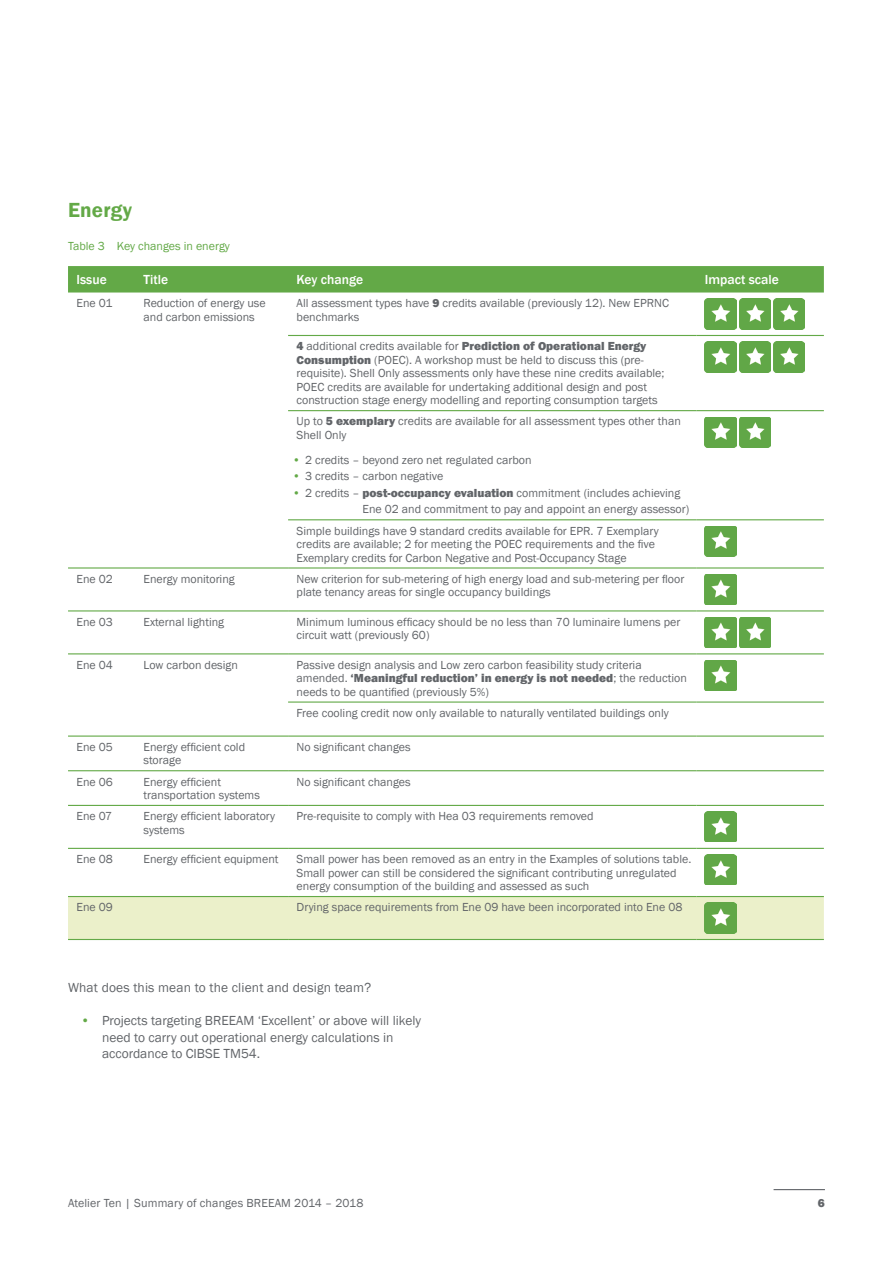
<style>
.page{position:relative;width:893px;height:1263px;background:#fff}
.page>*{position:absolute;margin:0;border:0;box-sizing:border-box;transform-origin:0 0}
.Subheading{font:600 21px "Franklin Gothic";letter-spacing:.01em;color:#63a947}
.Body_text__set_to_ba{font:13.5px/16.5px "Franklin Gothic";color:#626569}
.Table_heading{font:500 13.5px "Franklin Gothic";color:#fff}
.Table_body_text{font:12px/13.5px "Franklin Gothic";color:#626569}
.t1{font:12px "Franklin Gothic";color:#63a947}
.t2{font:800 12px "Franklin Gothic";color:#626569}
.s1{font-weight:800}
.s2{color:#63a947}
</style>
<div class="page">
<hr style="left:774px;top:1189px;width:51px;height:1px;background:#626569">
<div style="left:68px;top:266px;width:756px;height:26px;background:#63a947"></div>
<div style="left:68px;top:897px;width:756px;height:42px;background:#ebf0ca"></div>
<hr style="left:288px;top:335px;width:408px;height:1px;background:#63a947">
<hr style="left:696px;top:335px;width:128px;height:1px;background:#63a947">
<hr style="left:288px;top:410px;width:408px;height:1px;background:#63a947">
<hr style="left:696px;top:410px;width:128px;height:1px;background:#63a947">
<hr style="left:288px;top:519px;width:408px;height:1px;background:#63a947">
<hr style="left:696px;top:519px;width:128px;height:1px;background:#63a947">
<hr style="left:288px;top:567px;width:408px;height:1px;background:#63a947">
<hr style="left:696px;top:567px;width:128px;height:1px;background:#63a947">
<hr style="left:68px;top:610px;width:67px;height:1px;background:#63a947">
<hr style="left:135px;top:610px;width:153px;height:1px;background:#63a947">
<hr style="left:288px;top:610px;width:408px;height:1px;background:#63a947">
<hr style="left:696px;top:610px;width:128px;height:1px;background:#63a947">
<hr style="left:288px;top:653px;width:408px;height:1px;background:#63a947">
<hr style="left:696px;top:653px;width:128px;height:1px;background:#63a947">
<hr style="left:288px;top:701px;width:408px;height:2px;background:#63a947">
<hr style="left:696px;top:701px;width:128px;height:2px;background:#63a947">
<hr style="left:288px;top:735px;width:408px;height:2px;background:#63a947">
<hr style="left:696px;top:735px;width:128px;height:2px;background:#63a947">
<hr style="left:68px;top:770px;width:67px;height:1px;background:#63a947">
<hr style="left:135px;top:770px;width:153px;height:1px;background:#63a947">
<hr style="left:288px;top:770px;width:408px;height:1px;background:#63a947">
<hr style="left:696px;top:770px;width:128px;height:1px;background:#63a947">
<hr style="left:68px;top:805px;width:67px;height:1px;background:#63a947">
<hr style="left:135px;top:805px;width:153px;height:1px;background:#63a947">
<hr style="left:288px;top:805px;width:408px;height:1px;background:#63a947">
<hr style="left:696px;top:805px;width:128px;height:1px;background:#63a947">
<hr style="left:68px;top:848px;width:67px;height:1px;background:#63a947">
<hr style="left:135px;top:848px;width:153px;height:1px;background:#63a947">
<hr style="left:288px;top:848px;width:408px;height:1px;background:#63a947">
<hr style="left:696px;top:848px;width:128px;height:1px;background:#63a947">
<hr style="left:68px;top:896px;width:67px;height:1px;background:#63a947">
<hr style="left:135px;top:896px;width:153px;height:1px;background:#63a947">
<hr style="left:288px;top:896px;width:408px;height:1px;background:#63a947">
<hr style="left:696px;top:896px;width:128px;height:1px;background:#63a947">
<hr style="left:68px;top:939px;width:67px;height:1px;background:#63a947">
<hr style="left:135px;top:939px;width:153px;height:1px;background:#63a947">
<hr style="left:288px;top:939px;width:408px;height:1px;background:#63a947">
<hr style="left:696px;top:939px;width:128px;height:1px;background:#63a947">
<hr style="left:68px;top:567px;width:67px;height:1px;background:#63a947">
<hr style="left:135px;top:567px;width:153px;height:1px;background:#63a947">
<hr style="left:68px;top:653px;width:67px;height:1px;background:#63a947">
<hr style="left:68px;top:735px;width:67px;height:2px;background:#63a947">
<hr style="left:135px;top:653px;width:153px;height:1px;background:#63a947">
<hr style="left:135px;top:735px;width:153px;height:2px;background:#63a947">
<img style="left:705px;top:299px;width:31px;height:30px">
<img style="left:739px;top:299px;width:31px;height:30px">
<img style="left:773px;top:299px;width:32px;height:30px">
<img style="left:705px;top:342px;width:31px;height:30px">
<img style="left:739px;top:342px;width:31px;height:30px">
<img style="left:773px;top:342px;width:32px;height:30px">
<img style="left:705px;top:417px;width:31px;height:30px">
<img style="left:739px;top:417px;width:31px;height:30px">
<img style="left:705px;top:526px;width:31px;height:30px">
<img style="left:705px;top:574px;width:31px;height:30px">
<img style="left:705px;top:617px;width:31px;height:30px">
<img style="left:739px;top:617px;width:31px;height:30px">
<img style="left:705px;top:660px;width:31px;height:30px">
<img style="left:705px;top:812px;width:31px;height:30px">
<img style="left:705px;top:855px;width:31px;height:30px">
<img style="left:705px;top:903px;width:31px;height:30px">
<p class="Subheading" style="left:68px;top:197px;width:66px">Energy</p>
<p class="t1" style="left:68px;top:238px;width:163px">Table 3 Key changes in energy</p>
<p class="Table_heading" style="left:77px;top:271px;width:32px">Issue</p>
<p class="Table_heading" style="left:144px;top:271px;width:26px">Title</p>
<p class="Table_heading" style="left:297px;top:271px;width:68px">Key change</p>
<p class="Table_heading" style="left:705px;top:271px;width:76px">Impact scale</p>
<p class="Table_body_text" style="left:77px;top:297px;width:37px">Ene 01</p>
<p class="Table_body_text" style="left:144px;top:297px;width:124px">Reduction of energy use and carbon emissions</p>
<p class="Table_body_text" style="left:297px;top:297px;width:374px">All assessment types have <span class="s1">9</span> credits available (previously 12). New EPRNC benchmarks</p>
<p class="Table_body_text" style="left:297px;top:340px;width:369px"><span class="s1">4</span> additional credits available for <span class="s1">Prediction of Operational Energy Consumption</span> (POEC). A workshop must be held to discuss this (pre&shy;requisite). Shell Only assessments only have these nine credits available; POEC credits are available for undertaking additional design and post construction stage energy modelling and reporting consumption targets</p>
<p class="Table_body_text" style="left:297px;top:415px;width:386px">Up to <span class="s1">5 exemplary</span> credits are available for all assessment types other than<br>Shell Only</p>
<p class="Table_body_text" style="left:292px;top:453px;width:241px"><span class="s2">•</span> 2 credits – beyond zero net regulated carbon</p>
<p class="Table_body_text" style="left:292px;top:470px;width:153px"><span class="s2">•</span> 3 credits – carbon negative</p>
<p class="Table_body_text" style="left:362px;top:485px;width:328px;line-height:16.5px;text-indent:-70px"><span class="s2">•</span> 2 credits – <span class="s1">post-occupancy evaluation</span> commitment (includes achieving<br>Ene 02 and commitment to pay and appoint an energy assessor)</p>
<p class="Table_body_text" style="left:297px;top:524px;width:364px">Simple buildings have 9 standard credits available for EPR. 7 Exemplary credits are available; 2 for meeting the POEC requirements and the five<br>Exemplary credits for Carbon Negative and Post-Occupancy Stage</p>
<p class="Table_body_text" style="left:77px;top:572px;width:38px">Ene 02</p>
<p class="Table_body_text" style="left:144px;top:572px;width:93px">Energy monitoring</p>
<p class="Table_body_text" style="left:297px;top:572px;width:389px">New criterion for sub-metering of high energy load and sub-metering per floor plate tenancy areas for single occupancy buildings</p>
<p class="Table_body_text" style="left:77px;top:615px;width:38px">Ene 03</p>
<p class="Table_body_text" style="left:144px;top:615px;width:82px">External lighting</p>
<p class="Table_body_text" style="left:297px;top:615px;width:385px">Minimum luminous efficacy should be no less than 70 luminaire lumens per circuit watt (previously 60)</p>
<p class="Table_body_text" style="left:77px;top:658px;width:38px">Ene 04</p>
<p class="Table_body_text" style="left:144px;top:658px;width:96px">Low carbon design</p>
<p class="Table_body_text" style="left:297px;top:658px;width:392px">Passive design analysis and Low zero carbon feasibility study criteria amended. <span class="s1">‘Meaningful reduction’ in energy is not needed</span>; the reduction needs to be quantified (previously 5%)</p>
<p class="Table_body_text" style="left:297px;top:706px;width:374px">Free cooling credit now only available to naturally ventilated buildings only</p>
<p class="Table_body_text" style="left:77px;top:740px;width:38px">Ene 05</p>
<p class="Table_body_text" style="left:144px;top:740px;width:103px">Energy efficient cold storage</p>
<p class="Table_body_text" style="left:297px;top:740px;width:116px">No significant changes</p>
<p class="Table_body_text" style="left:77px;top:775px;width:38px">Ene 06</p>
<p class="Table_body_text" style="left:144px;top:775px;width:118px">Energy efficient transportation systems</p>
<p class="Table_body_text" style="left:297px;top:775px;width:116px">No significant changes</p>
<p class="Table_body_text" style="left:77px;top:810px;width:37px">Ene 07</p>
<p class="Table_body_text" style="left:144px;top:810px;width:133px">Energy efficient laboratory systems</p>
<p class="Table_body_text" style="left:297px;top:810px;width:299px">Pre-requisite to comply with Hea 03 requirements removed</p>
<p class="Table_body_text" style="left:77px;top:853px;width:38px">Ene 08</p>
<p class="Table_body_text" style="left:144px;top:853px;width:137px">Energy efficient equipment</p>
<p class="Table_body_text" style="left:297px;top:853px;width:396px">Small power has been removed as an entry in the Examples of solutions table.<br>Small power can still be considered the significant contributing unregulated energy consumption of the building and assessed as such</p>
<p class="Table_body_text" style="left:77px;top:901px;width:38px">Ene 09</p>
<p class="Table_body_text" style="left:297px;top:901px;width:387px">Drying space requirements from Ene 09 have been incorporated into Ene 08</p>
<p class="Body_text__set_to_ba" style="left:68px;top:980px;width:305px">What does this mean to the client and design team?</p>
<p class="Body_text__set_to_ba" style="left:102px;top:1013px;width:321px;text-indent:-21px"><span class="s2">•</span> Projects targeting BREEAM ‘Excellent’ or above will likely need to carry out operational energy calculations in accordance to CIBSE TM54.</p>
<p class="Table_body_text" style="left:68px;top:1196px;width:297px">Atelier Ten | Summary of changes BREEAM 2014 – 2018</p>
<p class="t2" style="left:818px;top:1195px;width:9px">6</p>
</div>
